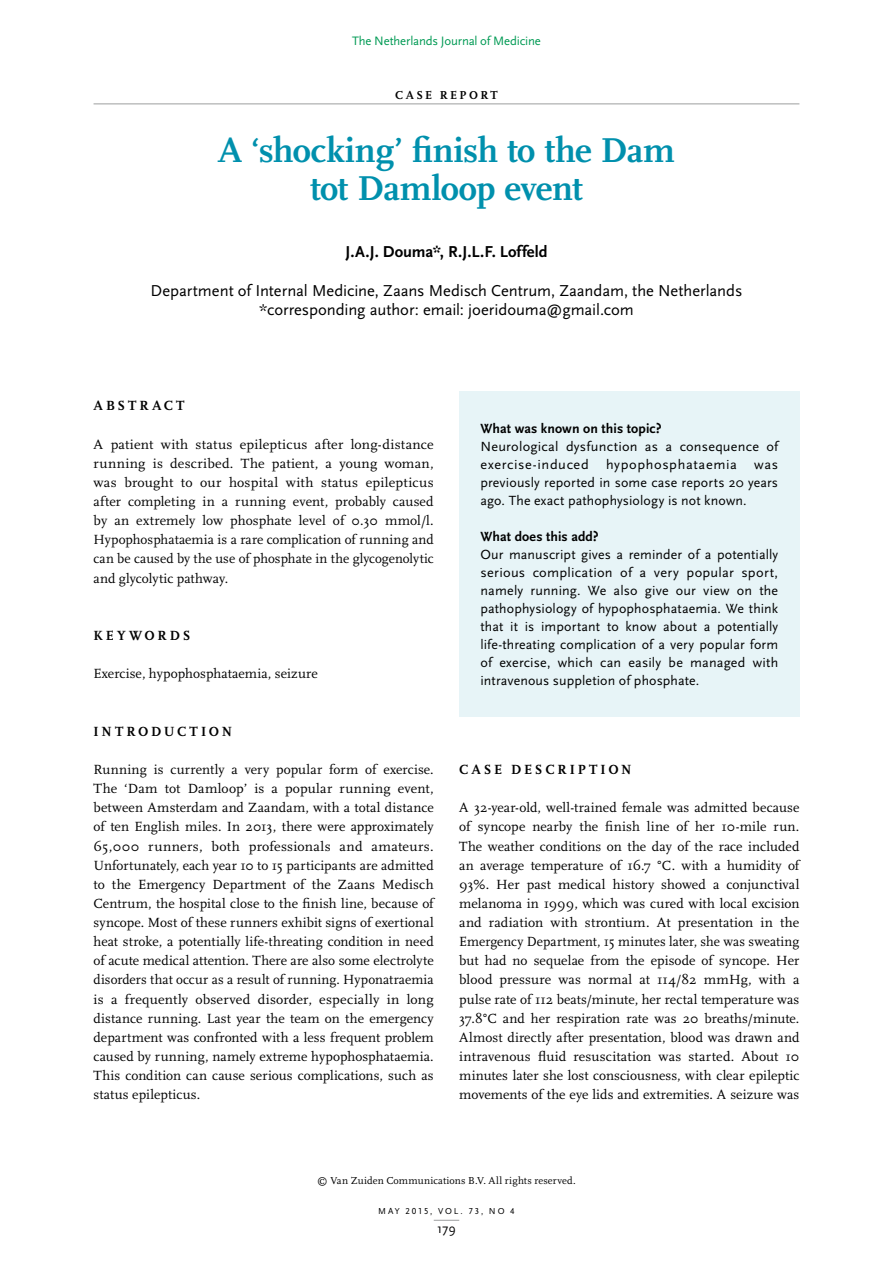
<style>
.page{position:relative;width:893px;height:1263px;background:#fff}
.page>*{position:absolute;margin:0;border:0;box-sizing:border-box;transform-origin:0 0}
.kop{font:700 36px/38.2px "Scala";letter-spacing:-.01em;color:#0090ad;text-align:center}
.auteursinfo{font:16.5px/19.2px "Scala Sans";letter-spacing:-.005em;color:#000;text-align:center}
.auteurs{font:700 16.5px "Scala Sans";color:#000}
.brood{font:13.8px/19.2px "Scala";letter-spacing:.005em;color:#000;text-align:justify}
.kader_brood{font:13.8px/18px "Scala Sans";letter-spacing:.01em;color:#000;text-align:justify}
.kader_tussenkop{font:700 13.8px "Scala Sans";letter-spacing:.005em;color:#000}
.tussenkop_1{font:700 13.8px "Scala";letter-spacing:.205em;color:#000}
.tussenkop_1-2{font:700 13.8px "Scala";letter-spacing:.225em;color:#000}
.t1{font:13.5px "Scala Sans";color:#000}
.t2{font:12.75px "Scala Sans";letter-spacing:-.01em;color:#009a54}
.rubriek{font:700 12px "Scala";letter-spacing:.2em;color:#000}
.t3{font:10.5px "Scala";letter-spacing:.015em;color:#000}
.t4{font:9px "Scala Sans Caps";letter-spacing:.205em;color:#000}
</style>
<div class="page">
<svg style="left:434px;top:1220px;width:25px;height:1px"></svg>
<hr style="left:94px;top:104px;width:705px;height:1px;background:#9c9e9f">
<div style="left:459px;top:391px;width:340px;height:325px;background:#e7f4f7"></div>
<p class="t2" style="left:352px;top:34px;width:190px">The Netherlands Journal of Medicine</p>
<p class="rubriek" style="left:395px;top:88px;width:104px">CASE REPORT</p>
<p class="kop" style="left:218px;top:131px;width:459px">A ‘shocking’ finish to the Dam tot Damloop event</p>
<p class="auteurs" style="left:346px;top:243px;width:203px">J.A.J. Douma*, R.J.L.F. Loffeld</p>
<p class="auteursinfo" style="left:151px;top:281px;width:593px">Department of Internal Medicine, Zaans Medisch Centrum, Zaandam, the Netherlands *corresponding author: email: joeridouma@gmail.com</p>
<p class="tussenkop_1" style="left:94px;top:398px;width:92px">ABSTRACT</p>
<p class="brood" style="left:94px;top:435px;width:342px">A patient with status epilepticus after long-distance running is described. The patient, a young woman, was brought to our hospital with status epilepticus after completing in a running event, probably caused by an extremely low phosphate level of 0.30 mmol/l.<br>Hypophosphataemia is a rare complication of running and can be caused by the use of phosphate in the glycogenolytic and glycolytic pathway.</p>
<p class="tussenkop_1-2" style="left:94px;top:628px;width:99px">KEYWORDS</p>
<p class="brood" style="left:94px;top:664px;width:226px">Exercise, hypophosphataemia, seizure</p>
<p class="kader_tussenkop" style="left:480px;top:421px;width:183px">What was known on this topic?</p>
<p class="kader_brood" style="left:480px;top:438px;width:299px">Neurological dysfunction as a consequence of exercise-induced hypophosphataemia was previously reported in some case reports 20 years ago. The exact pathophysiology is not known.</p>
<p class="kader_tussenkop" style="left:480px;top:529px;width:120px">What does this add?</p>
<p class="kader_brood" style="left:480px;top:546px;width:299px">Our manuscript gives a reminder of a potentially serious complication of a very popular sport, namely running. We also give our view on the pathophysiology of hypophosphataemia. We think that it is important to know about a potentially life-threating complication of a very popular form of exercise, which can easily be managed with intravenous suppletion of phosphate.</p>
<p class="tussenkop_1" style="left:94px;top:723px;width:140px">INTRODUCTION</p>
<p class="brood" style="left:94px;top:760px;width:342px">Running is currently a very popular form of exercise.<br>The ‘Dam tot Damloop’ is a popular running event, between Amsterdam and Zaandam, with a total distance of ten English miles. In 2013, there were approximately 65,000 runners, both professionals and amateurs.<br>Unfortunately, each year 10 to 15 participants are admitted to the Emergency Department of the Zaans Medisch Centrum, the hospital close to the finish line, because of syncope. Most of these runners exhibit signs of exertional heat stroke, a potentially life-threating condition in need of acute medical attention. There are also some electrolyte disorders that occur as a result of running. Hyponatraemia is a frequently observed disorder, especially in long distance running. Last year the team on the emergency department was confronted with a less frequent problem caused by running, namely extreme hypophosphataemia.<br>This condition can cause serious complications, such as status epilepticus.</p>
<p class="tussenkop_1" style="left:459px;top:762px;width:174px">CASE DESCRIPTION</p>
<p class="brood" style="left:459px;top:798px;width:342px">A 32-year-old, well-trained female was admitted because of syncope nearby the finish line of her 10-mile run.<br>The weather conditions on the day of the race included an average temperature of 16.7 °C. with a humidity of 93%. Her past medical history showed a conjunctival melanoma in 1999, which was cured with local excision and radiation with strontium. At presentation in the Emergency Department, 15 minutes later, she was sweating but had no sequelae from the episode of syncope. Her blood pressure was normal at 114/82 mmHg, with a pulse rate of 112 beats/minute, her rectal temperature was 37.8°C and her respiration rate was 20 breaths/minute.<br>Almost directly after presentation, blood was drawn and intravenous fluid resuscitation was started. About 10 minutes later she lost consciousness, with clear epileptic movements of the eye lids and extremities. A seizure was</p>
<p class="t3" style="left:317px;top:1174px;width:260px">© Van Zuiden Communications B.V. All rights reserved.</p>
<p class="t4" style="left:378px;top:1206px;width:138px">MAY 2015, VOL. 73, NO 4</p>
<p class="t1" style="left:437px;top:1221px;width:20px">179</p>
</div>
